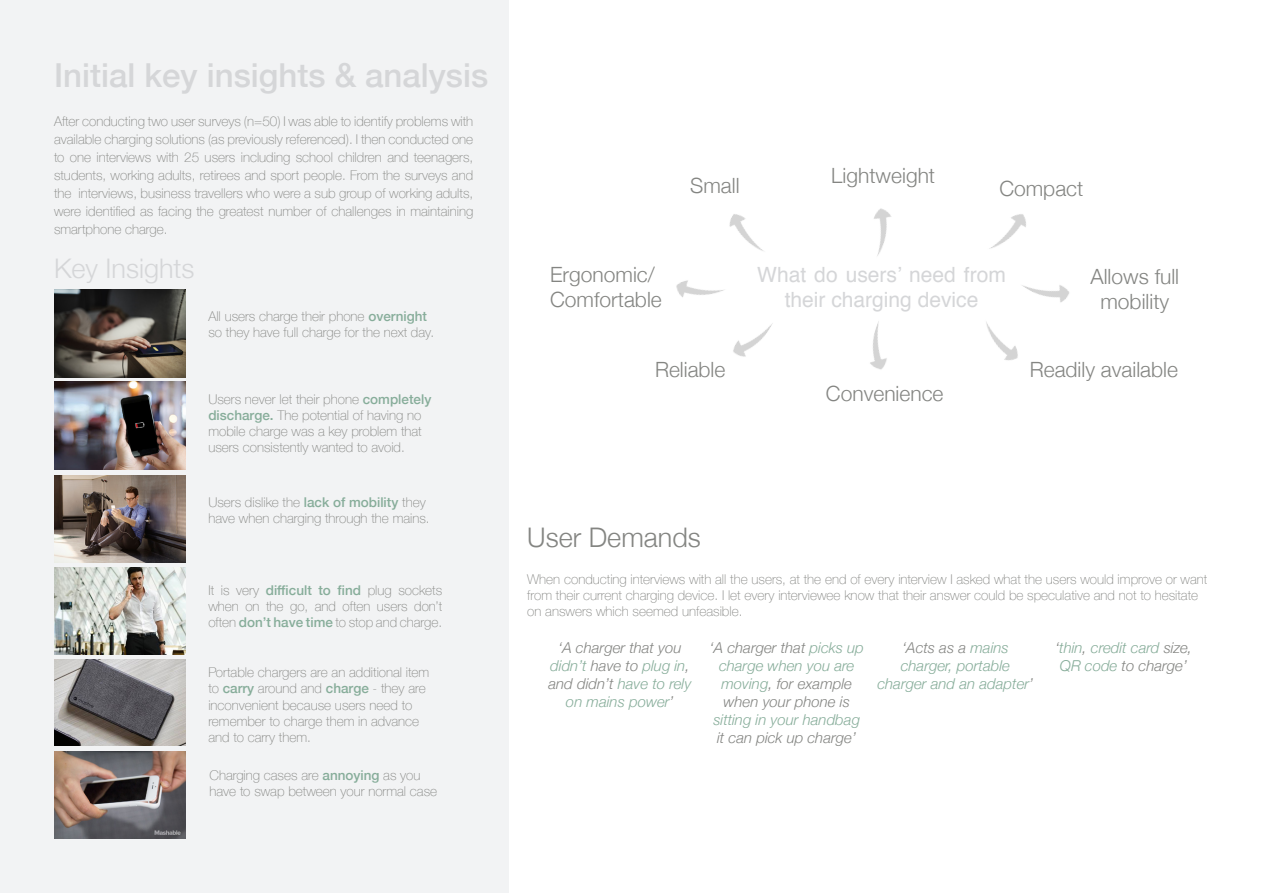
<style>
.page{position:relative;width:1263px;height:893px;background:#fff}
.page>*{position:absolute;margin:0;border:0;box-sizing:border-box;transform-origin:0 0}
.t1{font:500 33px "Helvetica Neue";color:#d5d6d8}
.t2{font:300 27px "Helvetica Neue";color:#d5d6d8}
.t3{font:300 27px "Helvetica Neue";color:#848582}
.t4{font:300 21px "Helvetica Neue";color:#848582}
.t5{font:21px/25.2px "Helvetica";color:#d5d6d8;text-align:center}
.t6{font:italic 300 15px/18px "Helvetica Neue";color:#87ad9a;text-align:center}
.t7{font:italic 300 15px/18px "Helvetica Neue";color:#848582;text-align:center}
.t8{font:100 13.5px/16.2px "Helvetica Neue";color:#848582}
.s1{font-weight:500;color:#87ad9a}
.s2{color:#848582}
.s3{color:#87ad9a}
</style>
<div class="page">
<div style="left:0;top:0;width:508px;height:893px;background:#f2f3f4"></div>
<img style="left:54px;top:382px;width:132px;height:87px">
<img style="left:54px;top:475px;width:132px;height:88px">
<img style="left:54px;top:567px;width:132px;height:88px">
<img style="left:54px;top:659px;width:132px;height:87px">
<img style="left:54px;top:751px;width:132px;height:88px">
<img style="left:54px;top:289px;width:132px;height:88px">
<img style="left:874px;top:208px;width:17px;height:48px">
<img style="left:989px;top:214px;width:37px;height:35px">
<img style="left:729px;top:214px;width:35px;height:37px">
<img style="left:676px;top:246px;width:60px;height:51px">
<img style="left:705px;top:293px;width:68px;height:64px">
<img style="left:870px;top:321px;width:17px;height:49px">
<img style="left:986px;top:322px;width:32px;height:39px">
<img style="left:1004px;top:243px;width:65px;height:87px">
<p class="t1" style="left:54px;top:48px;width:436px">Initial key insights &amp; analysis</p>
<p class="t8" style="left:54px;top:112px;width:421px;line-height:18px;text-align:justify">After conducting two user surveys (n=50) I was able to identify problems with available charging solutions (as previously referenced). I then conducted one to one interviews with 25 users including school children and teenagers, students, working adults, retirees and sport people. From the surveys and the interviews, business travellers who were a sub group of working adults, were identified as facing the greatest number of challenges in maintaining smartphone charge.</p>
<p class="t2" style="left:54px;top:246px;width:142px">Key Insights</p>
<p class="t8" style="left:208px;top:308px;width:227px">All users charge their phone <span class="s1">overnight </span>so they have full charge for the next day.</p>
<p class="t8" style="left:208px;top:390px;width:224px">Users never let their phone <span class="s1">completely discharge.</span> The potential of having no mobile charge was a key problem that users consistently wanted to avoid.</p>
<p class="t8" style="left:208px;top:493px;width:223px">Users dislike the <span class="s1">lack of mobility</span> they have when charging through the mains.</p>
<p class="t8" style="left:208px;top:581px;width:235px;text-align:justify">It is very <span class="s1">difficult to find</span> plug sockets when on the go, and often users don’t often <span class="s1">don’t have time</span> to stop and charge.</p>
<p class="t8" style="left:208px;top:664px;width:222px">Portable chargers are an additional item to <span class="s1">carry</span> around and <span class="s1">charge</span> - they are inconvenient because users need to remember to charge them in advance and to carry them.</p>
<p class="t8" style="left:209px;top:767px;width:229px">Charging cases are <span class="s1">annoying</span> as you have to swap between your normal case</p>
<p class="t4" style="left:550px;top:258px;width:106px">Ergonomic/</p>
<p class="t4" style="left:550px;top:283px;width:113px">Comfortable</p>
<p class="t4" style="left:690px;top:169px;width:51px">Small</p>
<p class="t4" style="left:831px;top:159px;width:105px">Lightweight</p>
<p class="t4" style="left:999px;top:172px;width:86px">Compact</p>
<p class="t5" style="left:757px;top:263px;width:250px">What do users’ need from their charging device</p>
<p class="t4" style="left:1090px;top:259px;width:90px">Allows full</p>
<p class="t4" style="left:1100px;top:284px;width:70px">mobility</p>
<p class="t4" style="left:655px;top:352px;width:72px">Reliable</p>
<p class="t3" style="left:527px;top:515px;width:175px">User Demands</p>
<p class="t4" style="left:826px;top:376px;width:119px">Convenience</p>
<p class="t4" style="left:1030px;top:352px;width:150px">Readily available</p>
<p class="t8" style="left:527px;top:570px;width:681px">When conducting interviews with all the users, at the end of every interview I asked what the users would improve or want from their current charging device. I let every interviewee know that their answer could be speculative and not to hesitate on answers which seemed unfeasible.</p>
<p class="t6" style="left:548px;top:637px;width:144px"><span class="s2">‘A charger that you </span>didn’t <span class="s2">have to</span> plug in<span class="s2">, and didn’t</span> have to rely on mains power<span class="s2">’</span></p>
<p class="t7" style="left:709px;top:637px;width:156px">‘A charger that <span class="s3">picks up charge when you are moving</span>, for example when your phone is <span class="s3">sitting in your handbag </span>it can pick up charge’</p>
<p class="t6" style="left:877px;top:637px;width:157px"><span class="s2">‘Acts as a</span> mains charger, portable charger and an adapter<span class="s2">’</span></p>
<p class="t6" style="left:1055px;top:637px;width:138px"><span class="s2">‘</span>thin<span class="s2">,</span> credit card <span class="s2">size,</span></p>
<p class="t7" style="left:1060px;top:655px;width:129px"><span class="s3">QR code</span> to charge’</p>
</div>
